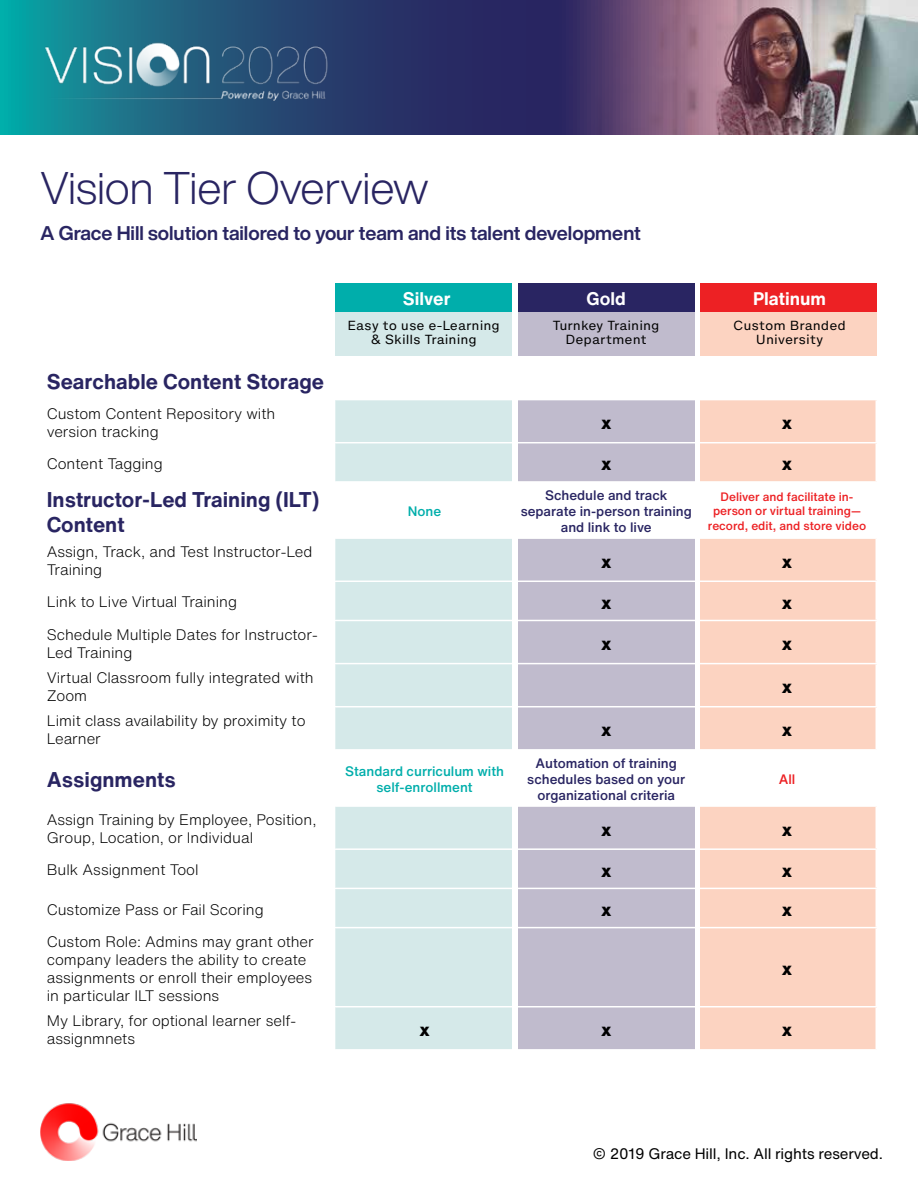
<style>
.page{position:relative;width:918px;height:1188px;background:#fff}
.page>*{position:absolute;margin:0;border:0;box-sizing:border-box;transform-origin:0 0}
.t1{font:300 45px "Helvetica Now Display";color:#292562}
.t2{font:700 21px/25.2px "Helvetica Now Text";color:#292562}
.t3{font:700 19.5px "Helvetica Now Display";color:#292562}
.t4{font:800 18px "Helvetica Now Text";color:#000}
.t5{font:700 18px "Helvetica Now Text";color:#fff}
.t6{font:300 15px/18px "Helvetica Now Text";color:#000}
.t7{font:15px "Helvetica Now Text";letter-spacing:-.01em;color:#000}
.t8{font:500 13.5px/16.2px "Helvetica Now Text";color:#292562;text-align:center}
.t9{font:500 13.5px/16.2px "Helvetica Now Text";color:#00aeab;text-align:center}
.t10{font:500 13.5px "Helvetica Now Text";color:#ed2124}
.t11{font:12px/14.4px "Helvetica Now Micro";color:#000;text-align:center}
.t12{font:500 12px/14.4px "Helvetica Now Text";color:#ed2124;text-align:center}
</style>
<div class="page">
<svg style="left:0;top:0;width:918px;height:134px;background:#4c5978"></svg>
<img style="left:41px;top:36px;width:290px;height:65px">
<div style="left:335px;top:312px;width:177px;height:43px;background:#d5e9e9"></div>
<div style="left:335px;top:400px;width:177px;height:82px;background:#d5e9e9"></div>
<div style="left:335px;top:538px;width:177px;height:212px;background:#d5e9e9"></div>
<div style="left:335px;top:806px;width:177px;height:244px;background:#d5e9e9"></div>
<div style="left:518px;top:312px;width:177px;height:43px;background:#c0bbcd"></div>
<div style="left:518px;top:400px;width:177px;height:82px;background:#c0bbcd"></div>
<div style="left:518px;top:538px;width:177px;height:212px;background:#c0bbcd"></div>
<div style="left:518px;top:806px;width:177px;height:244px;background:#c0bbcd"></div>
<div style="left:700px;top:312px;width:177px;height:43px;background:#fcd3c1"></div>
<div style="left:700px;top:400px;width:177px;height:82px;background:#fcd3c1"></div>
<div style="left:700px;top:538px;width:177px;height:212px;background:#fcd3c1"></div>
<div style="left:700px;top:806px;width:177px;height:244px;background:#fcd3c1"></div>
<div style="left:335px;top:284px;width:177px;height:28px;background:#00aeab"></div>
<div style="left:518px;top:284px;width:177px;height:28px;background:#292562"></div>
<div style="left:700px;top:284px;width:177px;height:28px;background:#ed2124"></div>
<hr style="left:876px;top:400px;width:1px;height:42px;background:#fff">
<hr style="left:335px;top:442px;width:180px;height:1px;background:#fff">
<hr style="left:515px;top:442px;width:183px;height:1px;background:#fff">
<hr style="left:698px;top:442px;width:179px;height:1px;background:#fff">
<hr style="left:876px;top:443px;width:1px;height:38px;background:#fff">
<hr style="left:335px;top:481px;width:180px;height:2px;background:#fff">
<hr style="left:515px;top:481px;width:183px;height:2px;background:#fff">
<hr style="left:698px;top:481px;width:179px;height:2px;background:#fff">
<hr style="left:335px;top:537px;width:180px;height:2px;background:#fff">
<hr style="left:515px;top:537px;width:183px;height:2px;background:#fff">
<hr style="left:698px;top:537px;width:179px;height:2px;background:#fff">
<hr style="left:876px;top:539px;width:1px;height:42px;background:#fff">
<hr style="left:335px;top:581px;width:180px;height:1px;background:#fff">
<hr style="left:515px;top:581px;width:183px;height:1px;background:#fff">
<hr style="left:698px;top:581px;width:179px;height:1px;background:#fff">
<hr style="left:876px;top:582px;width:1px;height:38px;background:#fff">
<hr style="left:335px;top:620px;width:180px;height:1px;background:#fff">
<hr style="left:515px;top:620px;width:183px;height:1px;background:#fff">
<hr style="left:698px;top:620px;width:179px;height:1px;background:#fff">
<hr style="left:876px;top:621px;width:1px;height:42px;background:#fff">
<hr style="left:335px;top:663px;width:180px;height:1px;background:#fff">
<hr style="left:515px;top:663px;width:183px;height:1px;background:#fff">
<hr style="left:698px;top:663px;width:179px;height:1px;background:#fff">
<hr style="left:876px;top:664px;width:1px;height:42px;background:#fff">
<hr style="left:335px;top:706px;width:180px;height:1px;background:#fff">
<hr style="left:515px;top:706px;width:183px;height:1px;background:#fff">
<hr style="left:698px;top:706px;width:179px;height:1px;background:#fff">
<hr style="left:876px;top:707px;width:1px;height:42px;background:#fff">
<hr style="left:335px;top:749px;width:180px;height:2px;background:#fff">
<hr style="left:515px;top:749px;width:183px;height:2px;background:#fff">
<hr style="left:698px;top:749px;width:179px;height:2px;background:#fff">
<hr style="left:335px;top:805px;width:180px;height:2px;background:#fff">
<hr style="left:515px;top:805px;width:183px;height:2px;background:#fff">
<hr style="left:698px;top:805px;width:179px;height:2px;background:#fff">
<hr style="left:876px;top:807px;width:1px;height:41px;background:#fff">
<hr style="left:335px;top:848px;width:180px;height:2px;background:#fff">
<hr style="left:515px;top:848px;width:183px;height:2px;background:#fff">
<hr style="left:698px;top:848px;width:179px;height:2px;background:#fff">
<hr style="left:876px;top:850px;width:1px;height:38px;background:#fff">
<hr style="left:335px;top:888px;width:180px;height:1px;background:#fff">
<hr style="left:515px;top:888px;width:183px;height:1px;background:#fff">
<hr style="left:698px;top:888px;width:179px;height:1px;background:#fff">
<hr style="left:876px;top:889px;width:1px;height:38px;background:#fff">
<hr style="left:335px;top:927px;width:180px;height:1px;background:#fff">
<hr style="left:515px;top:927px;width:183px;height:1px;background:#fff">
<hr style="left:698px;top:927px;width:179px;height:1px;background:#fff">
<hr style="left:876px;top:928px;width:1px;height:78px;background:#fff">
<hr style="left:335px;top:1006px;width:180px;height:1px;background:#fff">
<hr style="left:515px;top:1006px;width:183px;height:1px;background:#fff">
<hr style="left:698px;top:1006px;width:179px;height:1px;background:#fff">
<hr style="left:876px;top:1007px;width:1px;height:42px;background:#fff">
<hr style="left:335px;top:1049px;width:180px;height:2px;background:#fff">
<hr style="left:515px;top:1049px;width:183px;height:2px;background:#fff">
<hr style="left:698px;top:1049px;width:179px;height:2px;background:#fff">
<img style="left:40px;top:1103px;width:156px;height:58px">
<h1 class="t1" style="left:40px;top:157px;width:390px">Vision Tier Overview</h1>
<h3 class="t3" style="left:40px;top:219px;width:602px">A Grace Hill solution tailored to your team and its talent development</h3>
<p class="t5" style="left:403px;top:286px;width:49px">Silver</p>
<p class="t5" style="left:586px;top:286px;width:41px">Gold</p>
<p class="t5" style="left:753px;top:286px;width:74px">Platinum</p>
<p class="t11" style="left:347px;top:318px;width:154px">Easy to use e-Learning &amp; Skills Training</p>
<p class="t11" style="left:553px;top:318px;width:108px">Turnkey Training<br>Department</p>
<p class="t11" style="left:733px;top:318px;width:114px">Custom Branded<br>University</p>
<h2 class="t2" style="left:47px;top:369px;width:279px">Searchable Content Storage</h2>
<p class="t6" style="left:47px;top:404px;width:230px">Custom Content Repository with version tracking</p>
<p class="t4" style="left:601px;top:409px;width:12px">x</p>
<p class="t4" style="left:782px;top:409px;width:12px">x</p>
<p class="t6" style="left:47px;top:454px;width:117px">Content Tagging</p>
<p class="t4" style="left:601px;top:450px;width:12px">x</p>
<p class="t4" style="left:782px;top:450px;width:12px">x</p>
<h2 class="t2" style="left:47px;top:486px;width:274px">Instructor-Led Training (ILT)<br>Content</h2>
<p class="t8" style="left:521px;top:487px;width:173px">Schedule and track separate in-person training and link to live</p>
<p class="t12" style="left:708px;top:489px;width:160px">Deliver and facilitate in&shy;person or virtual training— record, edit, and store video</p>
<p class="t9" style="left:408px;top:503px;width:35px">None</p>
<p class="t6" style="left:47px;top:542px;width:267px">Assign, Track, and Test Instructor-Led<br>Training</p>
<p class="t4" style="left:601px;top:548px;width:12px">x</p>
<p class="t4" style="left:782px;top:548px;width:12px">x</p>
<p class="t6" style="left:47px;top:593px;width:192px">Link to Live Virtual Training</p>
<p class="t4" style="left:601px;top:589px;width:12px">x</p>
<p class="t4" style="left:782px;top:589px;width:12px">x</p>
<p class="t6" style="left:47px;top:625px;width:272px">Schedule Multiple Dates for Instructor-<br>Led Training</p>
<p class="t4" style="left:601px;top:630px;width:12px">x</p>
<p class="t4" style="left:782px;top:630px;width:12px">x</p>
<p class="t6" style="left:47px;top:668px;width:268px">Virtual Classroom fully integrated with<br>Zoom</p>
<p class="t4" style="left:782px;top:673px;width:12px">x</p>
<p class="t6" style="left:47px;top:711px;width:260px">Limit class availability by proximity to<br>Learner</p>
<p class="t4" style="left:601px;top:716px;width:12px">x</p>
<p class="t4" style="left:782px;top:716px;width:12px">x</p>
<h2 class="t2" style="left:47px;top:767px;width:130px">Assignments</h2>
<p class="t9" style="left:345px;top:763px;width:160px">Standard curriculum with self-enrollment</p>
<p class="t8" style="left:527px;top:754px;width:159px">Automation of training schedules based on your organizational criteria</p>
<p class="t10" style="left:779px;top:769px;width:18px">All</p>
<p class="t6" style="left:47px;top:810px;width:271px">Assign Training by Employee, Position,<br>Group, Location, or Individual</p>
<p class="t4" style="left:601px;top:816px;width:12px">x</p>
<p class="t4" style="left:782px;top:816px;width:12px">x</p>
<p class="t6" style="left:47px;top:861px;width:153px">Bulk Assignment Tool</p>
<p class="t4" style="left:601px;top:857px;width:12px">x</p>
<p class="t4" style="left:782px;top:857px;width:12px">x</p>
<p class="t6" style="left:47px;top:900px;width:219px">Customize Pass or Fail Scoring</p>
<p class="t4" style="left:601px;top:896px;width:12px">x</p>
<p class="t4" style="left:782px;top:896px;width:12px">x</p>
<p class="t6" style="left:47px;top:932px;width:269px">Custom Role: Admins may grant other company leaders the ability to create assignments or enroll their employees in particular ILT sessions</p>
<p class="t4" style="left:782px;top:955px;width:12px">x</p>
<p class="t6" style="left:47px;top:1011px;width:251px">My Library, for optional learner self&shy;assignmnets</p>
<p class="t4" style="left:419px;top:1016px;width:12px">x</p>
<p class="t4" style="left:601px;top:1016px;width:12px">x</p>
<p class="t4" style="left:782px;top:1016px;width:12px">x</p>
<p class="t7" style="left:593px;top:1142px;width:292px">© 2019 Grace Hill, Inc. All rights reserved.</p>
</div>
